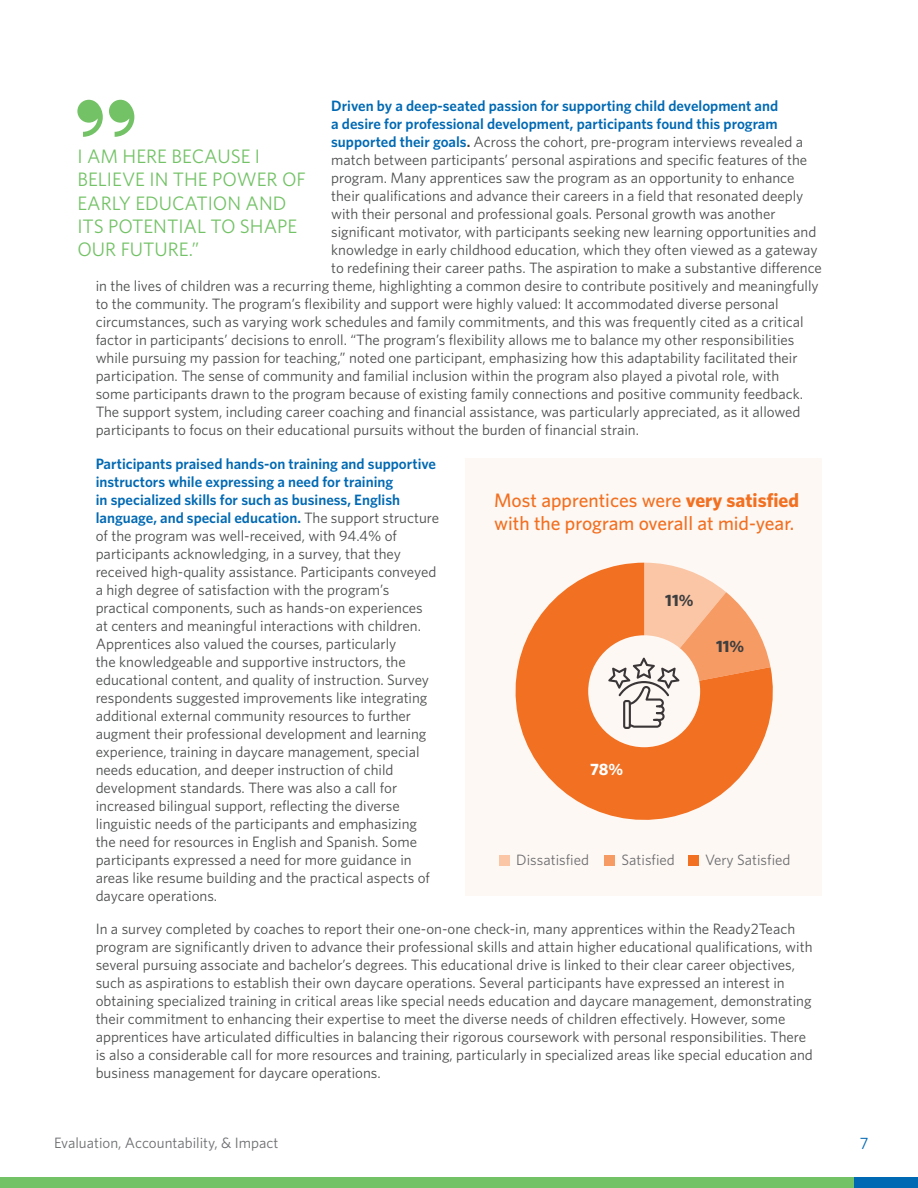
<style>
.page{position:relative;width:918px;height:1188px;background:#fff}
.page>*{position:absolute;margin:0;border:0;box-sizing:border-box;transform-origin:0 0}
.t1{font:19.5px/23.4px "Whitney";color:#73c266}
.t2{font:500 19.5px/23.4px "Whitney";color:#f27021}
.t3{font:700 16.5px "Whitney";color:#3e3e3f}
.t4{font:700 16.5px "Whitney";color:#fff}
.t5{font:16.5px "Whitney";color:#0069b3}
.t6{font:15px/18px "Whitney";color:#4b4c4d}
.t7{font:15px "Whitney";color:#6c6d70}
.s1{font-weight:600;color:#0069b3}
.s2{font-weight:600;color:#3e3e3f}
.s3{font-weight:700}
</style>
<div class="page">
<div style="left:0;top:1178px;width:854px;height:10px;background:#73c266"></div>
<div style="left:854px;top:1178px;width:64px;height:10px;background:#0069b3"></div>
<svg style="left:77px;top:100px;width:26px;height:37px"></svg>
<svg style="left:109px;top:100px;width:25px;height:37px"></svg>
<div style="left:465px;top:458px;width:357px;height:438px;background:#fef8f4"></div>
<svg style="left:515px;top:568px;width:258px;height:252px;fill:#f27021"></svg>
<div style="left:500px;top:855px;width:10px;height:10px;background:#fac6a6"></div>
<div style="left:605px;top:855px;width:10px;height:10px;background:#f69b64"></div>
<div style="left:688px;top:855px;width:10px;height:10px;background:#f27021"></div>
<div style="left:588px;top:635px;width:112px;height:112px;background:#fef8f4;border-radius:50%"></div>
<svg style="left:608px;top:563px;width:163px;height:166px"></svg>
<p class="t6" style="left:331px;top:96px;width:492px"><span class="s1">Driven by a deep-seated passion for supporting child development and<br>a desire for professional development, participants found this program supported their goals</span><span class="s2">.</span> Across the cohort, pre-program interviews revealed a match between participants’ personal aspirations and specific features of the program. Many apprentices saw the program as an opportunity to enhance their qualifications and advance their careers in a field that resonated deeply with their personal and professional goals. Personal growth was another significant motivator, with participants seeking new learning opportunities and knowledge in early childhood education, which they often viewed as a gateway to redefining their career paths. The aspiration to make a substantive difference</p>
<p class="t1" style="left:77px;top:144px;width:230px">I AM HERE BECAUSE I<br>BELIEVE IN THE POWER OF<br>EARLY EDUCATION AND<br>ITS POTENTIAL TO SHAPE<br>OUR FUTURE.”</p>
<p class="t6" style="left:96px;top:276px;width:725px">in the lives of children was a recurring theme, highlighting a common desire to contribute positively and meaningfully to the community. The program’s flexibility and support were highly valued: It accommodated diverse personal circumstances, such as varying work schedules and family commitments, and this was frequently cited as a critical factor in participants’ decisions to enroll. “The program’s flexibility allows me to balance my other responsibilities while pursuing my passion for teaching,” noted one participant, emphasizing how this adaptability facilitated their participation. The sense of community and familial inclusion within the program also played a pivotal role, with<br>some participants drawn to the program because of existing family connections and positive community feedback.<br>The support system, including career coaching and financial assistance, was particularly appreciated, as it allowed participants to focus on their educational pursuits without the burden of financial strain.</p>
<p class="t6" style="left:96px;top:455px;width:345px"><span class="s1">Participants praised hands-on training and supportive instructors while expressing a need for training<br>in specialized skills for such as business, English language, and special education.</span> The support structure of the program was well-received, with 94.4% of participants acknowledging, in a survey, that they received high-quality assistance. Participants conveyed a high degree of satisfaction with the program’s practical components, such as hands-on experiences<br>at centers and meaningful interactions with children.<br>Apprentices also valued the courses, particularly<br>the knowledgeable and supportive instructors, the educational content, and quality of instruction. Survey respondents suggested improvements like integrating additional external community resources to further augment their professional development and learning experience, training in daycare management, special needs education, and deeper instruction of child development standards. There was also a call for increased bilingual support, reflecting the diverse linguistic needs of the participants and emphasizing the need for resources in English and Spanish. Some participants expressed a need for more guidance in areas like resume building and the practical aspects of daycare operations.</p>
<p class="t2" style="left:494px;top:488px;width:306px">Most apprentices were <span class="s3">very satisfied </span>with the program overall at mid-year.</p>
<p class="t3" style="left:665px;top:590px;width:30px">11%</p>
<p class="t3" style="left:716px;top:636px;width:30px">11%</p>
<p class="t4" style="left:590px;top:759px;width:35px">78%</p>
<p class="t7" style="left:516px;top:851px;width:74px">Dissatisfied</p>
<p class="t7" style="left:622px;top:851px;width:55px">Satisfied</p>
<p class="t7" style="left:705px;top:851px;width:87px">Very Satisfied</p>
<p class="t6" style="left:96px;top:920px;width:719px">In a survey completed by coaches to report their one-on-one check-in, many apprentices within the Ready2Teach program are significantly driven to advance their professional skills and attain higher educational qualifications, with several pursuing associate and bachelor’s degrees. This educational drive is linked to their clear career objectives, such as aspirations to establish their own daycare operations. Several participants have expressed an interest in obtaining specialized training in critical areas like special needs education and daycare management, demonstrating their commitment to enhancing their expertise to meet the diverse needs of children effectively. However, some apprentices have articulated difficulties in balancing their rigorous coursework with personal responsibilities. There is also a considerable call for more resources and training, particularly in specialized areas like special education and business management for daycare operations.</p>
<p class="t7" style="left:54px;top:1134px;width:226px">Evaluation, Accountability, &amp; Impact</p>
<p class="t5" style="left:860px;top:1133px;width:10px">7</p>
</div>
